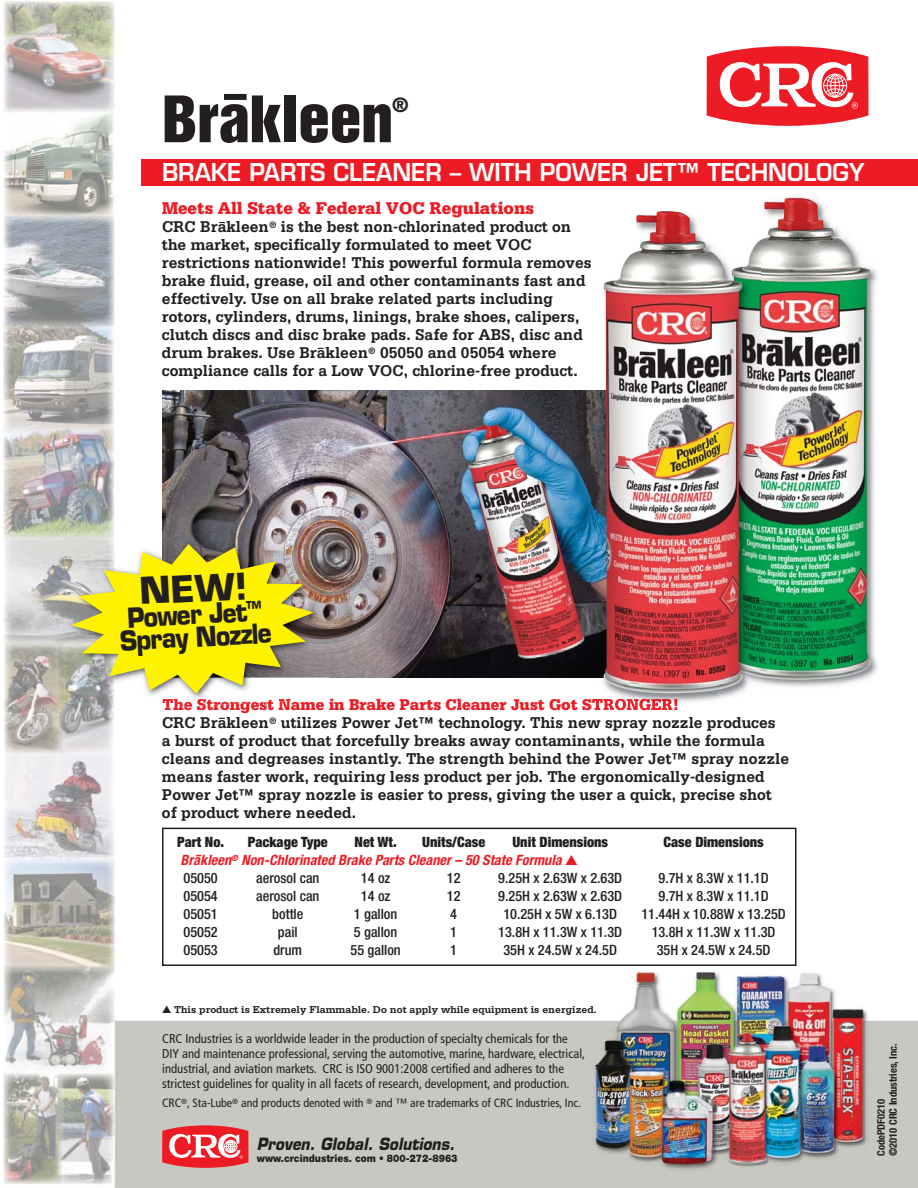
<style>
.page{position:relative;width:918px;height:1188px;background:#fff}
.page>*{position:absolute;margin:0;border:0;box-sizing:border-box;transform-origin:0 0}
.t1{font:58.5px "Helvetica Inserat";letter-spacing:-.01em;color:#231f20;scale:1.1 1}
.t2{font:700 36px "Eurostile";color:#231f20}
.t3{font:700 27px "Eurostile";color:#231f20;scale:.9 1}
.t4{font:600 24px "Eurostile";color:#fff;scale:.95 1}
.t5{font:900 18px "Serifa";color:#ed1c24;scale:.95 1}
.t6{font:18px "Helvetica Inserat";color:#231f20}
.t7{font:700 16.5px/18px "Serifa";color:#231f20;scale:.95 1}
.t8{font:italic 700 16.5px "Eurostile";color:#231f20;scale:.9 1}
.t9{font:500 condensed 14.25px "Helvetica Neue";color:#231f20}
.t10{font:900 condensed 14.25px "Helvetica Neue";color:#231f20}
.t11{font:italic 700 condensed 14.25px/18px "Helvetica Neue";letter-spacing:.005em;color:#ed1c24}
.t12{font:condensed 12.75px/15px "Frutiger";color:#231f20}
.t13{font:condensed 12px "Frutiger";color:#231f20}
.t14{font:700 10.5px "Serifa";color:#231f20}
.t15{font:900 10.5px "Helvetica Neue";color:#231f20;scale:.9 1}
.t16{font:700 condensed 10.5px/12px "Helvetica Neue";color:#231f20}
.s1{font-weight:900;color:#ed1c24}
.s2{font-weight:500;font-style:normal;color:#231f20}
</style>
<div class="page">
<img style="left:4px;top:1px;width:914px;height:1187px">
<svg style="left:162px;top:1125px;width:86px;height:43px"></svg>
<svg style="left:707px;top:46px;width:162px;height:80px"></svg>
<div style="left:142px;top:159px;width:776px;height:27px;background:#ed1c24"></div>
<div style="left:162px;top:828px;width:634px;height:138px;border:2px solid #231f20"></div>
<div style="left:224px;top:94px;width:23px;height:6px;background:#231f20"></div>
<img style="left:162px;top:391px;width:430px;height:286px">
<img style="left:59px;top:538px;width:271px;height:175px">
<img style="left:162px;top:699px;width:121px;height:9px">
<img style="left:162px;top:530px;width:167px;height:147px">
<img style="left:719px;top:189px;width:169px;height:513px">
<img style="left:731px;top:197px;width:140px;height:466px">
<img style="left:592px;top:202px;width:169px;height:507px">
<img style="left:592px;top:391px;width:11px;height:286px">
<img style="left:719px;top:202px;width:42px;height:500px">
<img style="left:743px;top:240px;width:18px;height:437px">
<img style="left:603px;top:211px;width:140px;height:466px">
<svg style="left:71px;top:544px;width:243px;height:150px;background:#dfd547"></svg>
<h1 class="t1" style="left:162px;top:95px;width:212px">Brakleen</h1>
<p class="t6" style="left:393px;top:98px;width:17px">®</p>
<h3 class="t4" style="left:162px;top:163px;width:741px">BRAKE PARTS CLEANER – WITH POWER JET™ TECHNOLOGY</h3>
<p class="t5" style="left:162px;top:202px;width:393px">Meets All State &amp; Federal VOC Regulations</p>
<p class="t7" style="left:162px;top:219px;width:454px">CRC Brakleen<sup>®</sup> is the best non-chlorinated product on the market, specifically formulated to meet VOC restrictions nationwide! This powerful formula removes brake fluid, grease, oil and other contaminants fast and effectively. Use on all brake related parts including rotors, cylinders, drums, linings, brake shoes, calipers, clutch discs and disc brake pads. Safe for ABS, disc and drum brakes. Use Brakleen<sup>®</sup> 05050 and 05054 where compliance calls for a Low VOC, chlorine-free product.</p>
<h2 class="t2" style="left:139px;top:578px;width:110px;rotate:-3deg">NEW!</h2>
<h3 class="t3" style="left:127px;top:607px;width:135px;rotate:-3deg">Power Jet</h3>
<h3 class="t3" style="left:119px;top:630px;width:170px;rotate:-3deg">Spray Nozzle</h3>
<p class="t7" style="left:162px;top:697px;width:662px"><span class="s1">The Strongest Name in Brake Parts Cleaner Just Got STRONGER!<br></span>CRC Brakleen<sup>®</sup> utilizes Power Jet™ technology. This new spray nozzle produces<br>a burst of product that forcefully breaks away contaminants, while the formula cleans and degreases instantly. The strength behind the Power Jet™ spray nozzle means faster work, requiring less product per job. The ergonomically-designed Power Jet™ spray nozzle is easier to press, giving the user a quick, precise shot of product where needed.</p>
<p class="t10" style="left:177px;top:837px;width:49px">Part No.</p>
<p class="t10" style="left:248px;top:837px;width:81px">Package Type</p>
<p class="t10" style="left:355px;top:837px;width:44px">Net Wt.</p>
<p class="t10" style="left:422px;top:837px;width:65px">Units/Case</p>
<p class="t10" style="left:512px;top:837px;width:97px">Unit Dimensions</p>
<p class="t10" style="left:663px;top:837px;width:102px">Case Dimensions</p>
<p class="t11" style="left:181px;top:852px;width:399px">Brakleen<sup>®</sup> Non-Chlorinated Brake Parts Cleaner– 50 State Formula ▲<br><span class="s2">05050</span></p>
<p class="t9" style="left:256px;top:873px;width:65px">aerosol can</p>
<p class="t9" style="left:361px;top:873px;width:31px">14 oz</p>
<p class="t9" style="left:447px;top:873px;width:15px">12</p>
<p class="t9" style="left:498px;top:873px;width:125px">9.25H x 2.63W x 2.63D</p>
<p class="t9" style="left:659px;top:873px;width:112px">9.7H x 8.3W x 11.1D</p>
<p class="t9" style="left:184px;top:891px;width:36px">05054</p>
<p class="t9" style="left:256px;top:891px;width:65px">aerosol can</p>
<p class="t9" style="left:361px;top:891px;width:31px">14 oz</p>
<p class="t9" style="left:447px;top:891px;width:15px">12</p>
<p class="t9" style="left:498px;top:891px;width:125px">9.25H x 2.63W x 2.63D</p>
<p class="t9" style="left:659px;top:891px;width:112px">9.7H x 8.3W x 11.1D</p>
<p class="t9" style="left:184px;top:909px;width:36px">05051</p>
<p class="t9" style="left:272px;top:909px;width:33px">bottle</p>
<p class="t9" style="left:354px;top:909px;width:45px">1 gallon</p>
<p class="t9" style="left:450px;top:909px;width:8px">4</p>
<p class="t9" style="left:503px;top:909px;width:115px">10.25H x 5W x 6.13D</p>
<p class="t9" style="left:641px;top:909px;width:146px">11.44H x 10.88W x 13.25D</p>
<p class="t9" style="left:184px;top:927px;width:36px">05052</p>
<p class="t9" style="left:278px;top:927px;width:21px">pail</p>
<p class="t9" style="left:354px;top:927px;width:45px">5 gallon</p>
<p class="t9" style="left:450px;top:927px;width:8px">1</p>
<p class="t9" style="left:498px;top:927px;width:125px">13.8H x 11.3W x 11.3D</p>
<p class="t9" style="left:652px;top:927px;width:125px">13.8H x 11.3W x 11.3D</p>
<p class="t9" style="left:184px;top:945px;width:36px">05053</p>
<p class="t9" style="left:273px;top:945px;width:30px">drum</p>
<p class="t9" style="left:351px;top:945px;width:52px">55 gallon</p>
<p class="t9" style="left:450px;top:945px;width:8px">1</p>
<p class="t9" style="left:503px;top:945px;width:115px">35H x 24.5W x 24.5D</p>
<p class="t9" style="left:657px;top:945px;width:115px">35H x 24.5W x 24.5D</p>
<p class="t14" style="left:162px;top:1006px;width:436px">▲ This product is Extremely Flammable. Do not apply while equipment is energized.</p>
<p class="t12" style="left:162px;top:1032px;width:425px">CRC Industries is a worldwide leader in the production of specialty chemicals for the DIY and maintenance professional, serving the automotive, marine, hardware, electrical, industrial, and aviation markets. CRC is ISO 9001:2008 certified and adheres to the strictest guidelines for quality in all facets of research, development, and production.</p>
<p class="t13" style="left:162px;top:1098px;width:420px">CRC<sup>®</sup>, Sta-Lube<sup>®</sup> and products denoted with <sup>®</sup> and ™ are trademarks of CRC Industries, Inc.</p>
<p class="t8" style="left:257px;top:1138px;width:225px">Proven. Global. Solutions.</p>
<p class="t15" style="left:257px;top:1155px;width:225px">www.crcindustries. com • 800-272-8963</p>
<p class="t16" style="left:876px;top:1156px;width:114px;rotate:-90deg">CodePDF0210<br>©2010 CRC Industries, Inc.</p>
</div>
